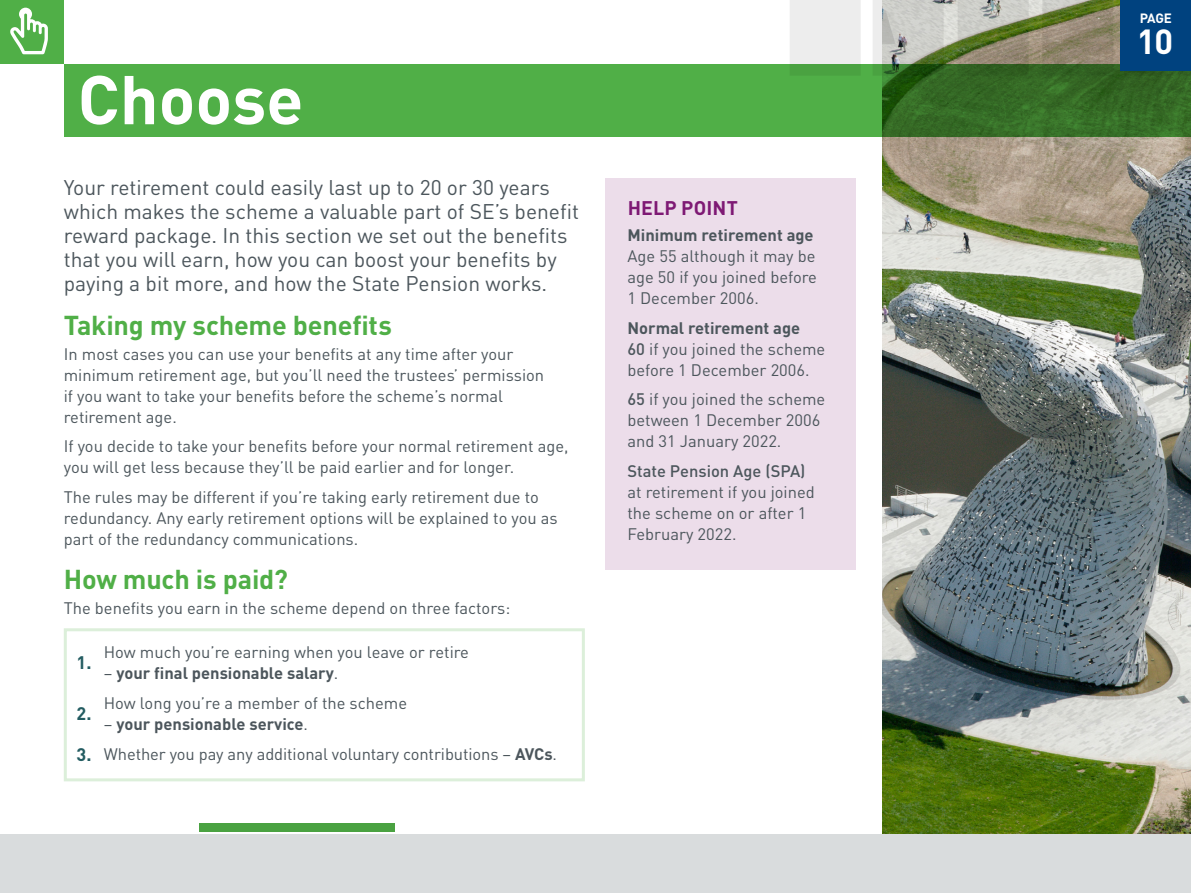
<style>
.page{position:relative;width:1191px;height:893px;background:#fff}
.page>*{position:absolute;margin:0;border:0;box-sizing:border-box;transform-origin:0 0}
.t1{font:700 67.8px "DIN Pro";color:#fff}
.t2{font:700 34.5px "DIN Pro";color:#fff}
.t3{font:700 27px "DIN Pro";letter-spacing:-.01em;color:#50af47}
.t4{font:21px/24px "DIN Pro";color:#4c565c}
.t5{font:700 19.5px "DIN Pro";letter-spacing:.01em;color:#7e1974}
.t6{font:700 18px "DIN Pro";color:#235c61}
.t7{font:16.5px/21px "DIN Pro";color:#4c565c}
.t8{font:700 16.5px "DIN Pro";color:#4c565c}
.t9{font:500 16.5px "DIN Pro";color:#4c565c}
.t10{font:700 13.35px "DIN Pro";color:#fff}
.s1{font-weight:400}
.s2{font-weight:700;font-size:18px;color:#235c61}
.s3{font-weight:700}
.s4{font-weight:500}
</style>
<div class="page">
<div style="left:64px;top:628px;width:521px;height:153px;border:3px solid #dcefda"></div>
<img style="left:883px;top:0;width:308px;height:834px">
<div style="left:0;top:0;width:64px;height:64px;background:#50af47"></div>
<svg style="left:64px;top:64px;width:1127px;height:72px;background:#499d3e"></svg>
<svg style="left:10px;top:8px;width:38px;height:46px"></svg>
<div style="left:606px;top:179px;width:250px;height:391px;background:#ecddea"></div>
<div style="left:199px;top:823px;width:196px;height:8px;background:#4aa241"></div>
<div style="left:0;top:834px;width:1191px;height:59px;background:#d9dcdd"></div>
<svg style="left:789px;top:0;width:71px;height:76px;background:#d3e1d2"></svg>
<svg style="left:872px;top:0;width:71px;height:76px;background:#abb6a5"></svg>
<svg style="left:957px;top:0;width:71px;height:76px;background:#8a9474"></svg>
<svg style="left:1042px;top:0;width:71px;height:76px;background:#7c815b"></svg>
<svg style="left:1124px;top:71px;width:67px;height:5px"></svg>
<div style="left:1120px;top:0;width:71px;height:71px;background:#00427f"></div>
<h1 class="t1" style="left:78px;top:43px;width:227px">Choose</h1>
<p class="t4" style="left:64px;top:173px;width:516px">Your retirement could easily last up to 20 or 30 years which makes the scheme a valuable part of SE’s benefit reward package. In this section we set out the benefits that you will earn, how you can boost your benefits by paying a bit more, and how the State Pension works.</p>
<h3 class="t3" style="left:64px;top:302px;width:330px">Taking my scheme benefits</h3>
<p class="t7" style="left:64px;top:342px;width:482px">In most cases you can use your benefits at any time after your minimum retirement age, but you’ll need the trustees’ permission if you want to take your benefits before the scheme’s normal retirement age.</p>
<p class="t7" style="left:64px;top:434px;width:506px">If you decide to take your benefits before your normal retirement age, you will get less because they’ll be paid earlier and for longer.</p>
<p class="t7" style="left:64px;top:485px;width:495px">The rules may be different if you’re taking early retirement due to redundancy. Any early retirement options will be explained to you as part of the redundancy communications.</p>
<h3 class="t3" style="left:64px;top:557px;width:226px">How much is paid?</h3>
<p class="t7" style="left:64px;top:596px;width:448px">The benefits you earn in the scheme depend on three factors:</p>
<p class="t6" style="left:77px;top:648px;width:16px">1.</p>
<p class="t7" style="left:104px;top:640px;width:367px">How much you’re earning when you leave or retire</p>
<p class="t8" style="left:104px;top:660px;width:236px"><span class="s1">–</span> your final pensionable salary<span class="s1">.</span></p>
<p class="t7" style="left:104px;top:691px;width:305px">How long you’re a member of the scheme</p>
<p class="t8" style="left:104px;top:710px;width:206px"><span class="s1">–</span> your pensionable service<span class="s1">.</span></p>
<p class="t7" style="left:77px;top:741px;width:482px"><span class="s2">3.</span> Whether you pay any additional voluntary contributions – <span class="s3">AVCs</span>.</p>
<p class="t6" style="left:77px;top:698px;width:16px">2.</p>
<p class="t5" style="left:627px;top:192px;width:112px">HELP POINT</p>
<p class="t8" style="left:627px;top:221px;width:188px">Minimum retirement age</p>
<p class="t7" style="left:627px;top:244px;width:191px;text-align:justify">Age 55 although it may be age 50 if you joined before 1 December 2006.</p>
<p class="t7" style="left:627px;top:316px;width:199px"><span class="s3">Normal retirement age<br></span><span class="s4">60</span> if you joined the scheme before 1 December 2006.</p>
<p class="t7" style="left:627px;top:387px;width:199px"><span class="s4">65</span> if you joined the scheme between 1 December 2006 and 31 January 2022.</p>
<p class="t9" style="left:627px;top:457px;width:180px">State Pension Age (SPA)</p>
<p class="t7" style="left:627px;top:480px;width:189px">at retirement if you joined the scheme on or after 1<br>February 2022.</p>
<p class="t10" style="left:1139px;top:7px;width:34px">PAGE</p>
<h2 class="t2" style="left:1136px;top:13px;width:38px">10</h2>
</div>
